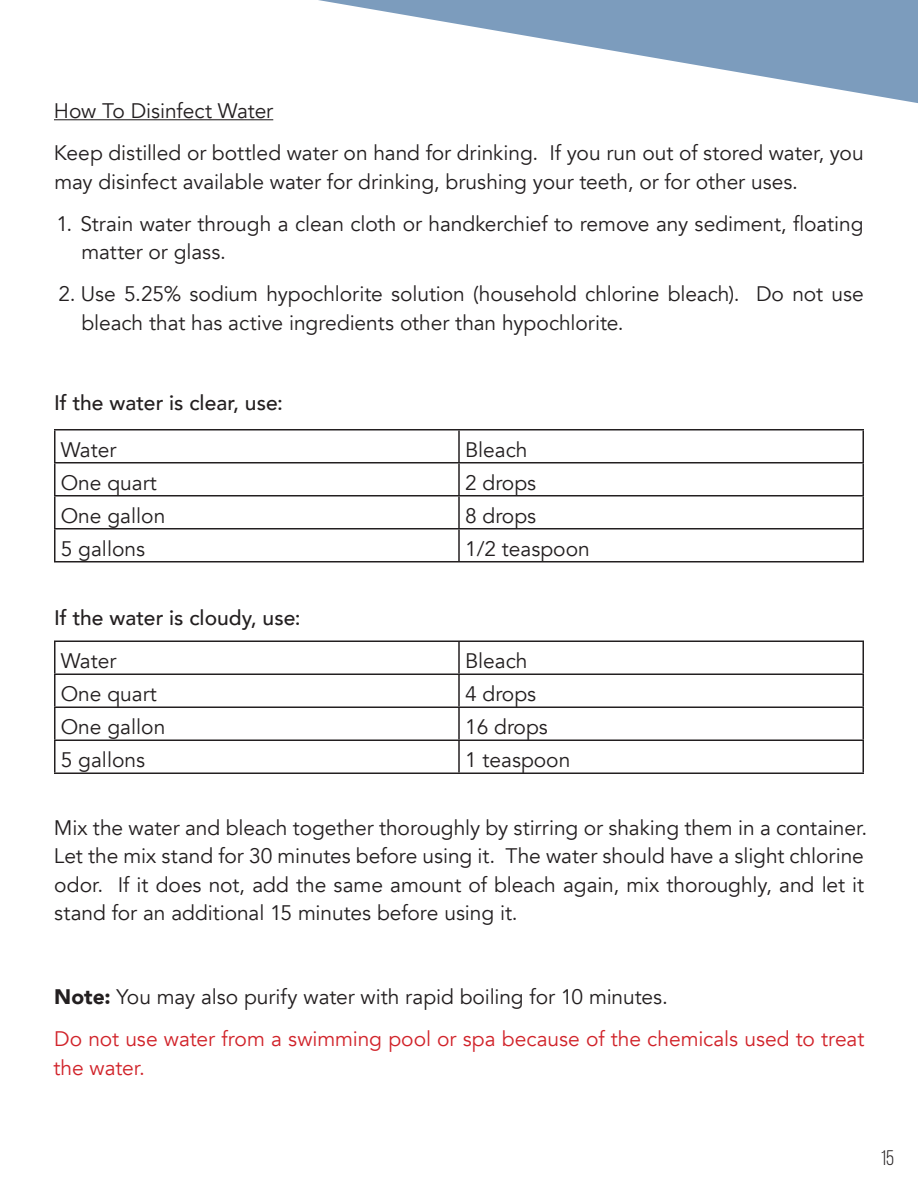
<style>
.page{position:relative;width:918px;height:1188px;background:#fff}
.page>*{position:absolute;margin:0;border:0;box-sizing:border-box;transform-origin:0 0}
.t1{font:21px/28.5px "Avenir";letter-spacing:-.005em;color:#231f20}
.t2{font:21px/28.5px "Avenir";letter-spacing:-.005em;color:#d1232a}
.t3{font:500 21px "Avenir";color:#231f20}
.t4{font:21px "Bebas Neue";color:#231f20}
.s1{font-weight:900}
</style>
<div class="page">
<svg style="left:318px;top:0;width:600px;height:103px"></svg>
<hr style="left:54px;top:119px;width:219px;height:1px;background:#231f20">
<hr style="left:54px;top:429px;width:405px;height:1px;background:#231f20">
<hr style="left:54px;top:430px;width:2px;height:32px;background:#231f20">
<hr style="left:459px;top:429px;width:405px;height:1px;background:#231f20">
<hr style="left:458px;top:430px;width:2px;height:32px;background:#231f20">
<hr style="left:862px;top:430px;width:2px;height:32px;background:#231f20">
<hr style="left:54px;top:462px;width:405px;height:2px;background:#231f20">
<hr style="left:54px;top:464px;width:2px;height:31px;background:#231f20">
<hr style="left:459px;top:462px;width:405px;height:2px;background:#231f20">
<hr style="left:458px;top:464px;width:2px;height:31px;background:#231f20">
<hr style="left:862px;top:464px;width:2px;height:31px;background:#231f20">
<hr style="left:54px;top:495px;width:405px;height:1px;background:#231f20">
<hr style="left:54px;top:496px;width:2px;height:32px;background:#231f20">
<hr style="left:459px;top:495px;width:405px;height:1px;background:#231f20">
<hr style="left:458px;top:496px;width:2px;height:32px;background:#231f20">
<hr style="left:862px;top:496px;width:2px;height:32px;background:#231f20">
<hr style="left:54px;top:528px;width:405px;height:2px;background:#231f20">
<hr style="left:54px;top:530px;width:2px;height:31px;background:#231f20">
<hr style="left:459px;top:528px;width:405px;height:2px;background:#231f20">
<hr style="left:458px;top:530px;width:2px;height:31px;background:#231f20">
<hr style="left:862px;top:530px;width:2px;height:31px;background:#231f20">
<hr style="left:54px;top:561px;width:405px;height:1px;background:#231f20">
<hr style="left:459px;top:561px;width:405px;height:1px;background:#231f20">
<hr style="left:54px;top:640px;width:405px;height:2px;background:#231f20">
<hr style="left:54px;top:642px;width:2px;height:32px;background:#231f20">
<hr style="left:459px;top:640px;width:405px;height:2px;background:#231f20">
<hr style="left:458px;top:642px;width:2px;height:32px;background:#231f20">
<hr style="left:862px;top:642px;width:2px;height:32px;background:#231f20">
<hr style="left:54px;top:674px;width:405px;height:1px;background:#231f20">
<hr style="left:54px;top:675px;width:2px;height:31px;background:#231f20">
<hr style="left:459px;top:674px;width:405px;height:1px;background:#231f20">
<hr style="left:458px;top:675px;width:2px;height:31px;background:#231f20">
<hr style="left:862px;top:675px;width:2px;height:31px;background:#231f20">
<hr style="left:54px;top:706px;width:405px;height:2px;background:#231f20">
<hr style="left:54px;top:708px;width:2px;height:32px;background:#231f20">
<hr style="left:459px;top:706px;width:405px;height:2px;background:#231f20">
<hr style="left:458px;top:708px;width:2px;height:32px;background:#231f20">
<hr style="left:862px;top:708px;width:2px;height:32px;background:#231f20">
<hr style="left:54px;top:740px;width:405px;height:1px;background:#231f20">
<hr style="left:54px;top:741px;width:2px;height:31px;background:#231f20">
<hr style="left:459px;top:740px;width:405px;height:1px;background:#231f20">
<hr style="left:458px;top:741px;width:2px;height:31px;background:#231f20">
<hr style="left:862px;top:741px;width:2px;height:31px;background:#231f20">
<hr style="left:54px;top:772px;width:405px;height:2px;background:#231f20">
<hr style="left:459px;top:772px;width:405px;height:2px;background:#231f20">
<p class="t1" style="left:54px;top:97px;width:221px">How To Disinfect Water</p>
<p class="t1" style="left:54px;top:139px;width:811px">Keep distilled or bottled water on hand for drinking. If you run out of stored water, you may disinfect available water for drinking, brushing your teeth, or for other uses.</p>
<p class="t1" style="left:81px;top:210px;width:784px;text-indent:-25px">1. Strain water through a clean cloth or handkerchief to remove any sediment, floating matter or glass.</p>
<p class="t1" style="left:81px;top:280px;width:784px;text-indent:-23px">2. Use 5.25% sodium hypochlorite solution (household chlorine bleach). Do not use bleach that has active ingredients other than hypochlorite.</p>
<p class="t3" style="left:54px;top:385px;width:231px">If the water is clear, use:</p>
<p class="t1" style="left:61px;top:436px;width:57px">Water</p>
<p class="t1" style="left:465px;top:436px;width:64px">Bleach</p>
<p class="t1" style="left:61px;top:469px;width:98px">One quart</p>
<p class="t1" style="left:465px;top:469px;width:73px">2 drops</p>
<p class="t1" style="left:61px;top:502px;width:106px">One gallon</p>
<p class="t1" style="left:465px;top:502px;width:73px">8 drops</p>
<p class="t1" style="left:61px;top:535px;width:86px">5 gallons</p>
<p class="t1" style="left:465px;top:535px;width:126px">1/2 teaspoon</p>
<p class="t3" style="left:54px;top:599px;width:248px">If the water is cloudy, use:</p>
<p class="t1" style="left:61px;top:647px;width:57px">Water</p>
<p class="t1" style="left:465px;top:647px;width:64px">Bleach</p>
<p class="t1" style="left:61px;top:680px;width:98px">One quart</p>
<p class="t1" style="left:465px;top:680px;width:73px">4 drops</p>
<p class="t1" style="left:61px;top:713px;width:106px">One gallon</p>
<p class="t1" style="left:465px;top:713px;width:84px">16 drops</p>
<p class="t1" style="left:61px;top:746px;width:86px">5 gallons</p>
<p class="t1" style="left:465px;top:746px;width:107px">1 teaspoon</p>
<p class="t1" style="left:54px;top:814px;width:815px">Mix the water and bleach together thoroughly by stirring or shaking them in a container.<br>Let the mix stand for 30 minutes before using it. The water should have a slight chlorine odor. If it does not, add the same amount of bleach again, mix thoroughly, and let it stand for an additional 15 minutes before using it.</p>
<p class="t1" style="left:54px;top:983px;width:615px"><span class="s1">Note:</span> You may also purify water with rapid boiling for 10 minutes.</p>
<p class="t2" style="left:53px;top:1025px;width:812px">Do not use water from a swimming pool or spa because of the chemicals used to treat the water.</p>
<p class="t4" style="left:880px;top:1146px;width:15px">15</p>
</div>
